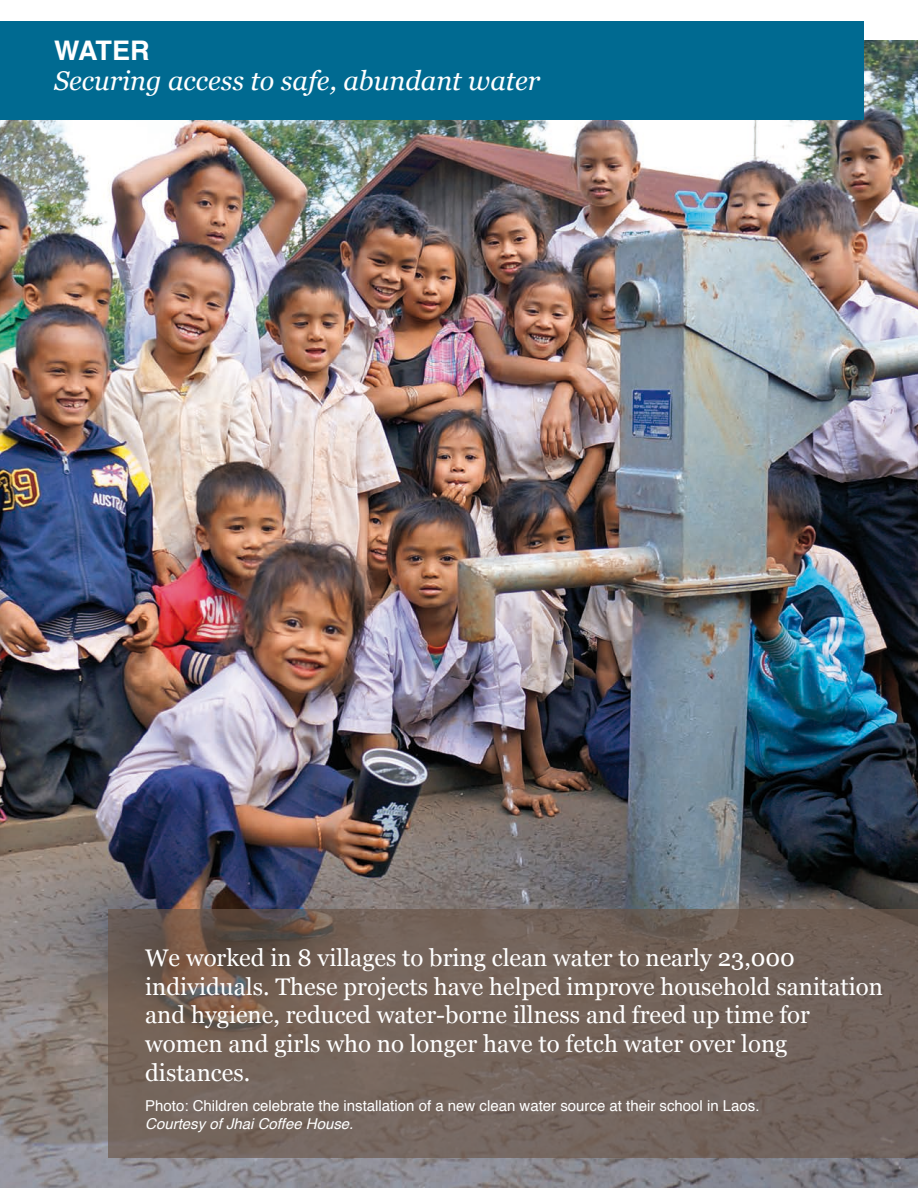
<style>
.page{position:relative;width:918px;height:1188px;background:#fff}
.page>*{position:absolute;margin:0;border:0;box-sizing:border-box;transform-origin:0 0}
.t1{font:italic 27px "Georgia";color:#fff}
.t2{font:700 27px "Helvetica";letter-spacing:-.025em;color:#fff}
.t3{font:24px/28.8px "Georgia";color:#fff}
.t4{font:15px "Helvetica";color:#fff}
.t5{font:italic 15px "Helvetica";color:#fff}
</style>
<div class="page">
<img style="left:0;top:40px;width:918px;height:1148px">
<svg style="left:108px;top:909px;width:810px;height:249px;background:#716259"></svg>
<div style="left:0;top:22px;width:864px;height:98px;background:#006a91"></div>
<p class="t2" style="left:54px;top:39px;width:97px">WATER</p>
<p class="t1" style="left:54px;top:65px;width:488px">Securing access to safe, abundant water</p>
<p class="t3" style="left:145px;top:943px;width:739px">We worked in 8 villages to bring clean water to nearly 23,000 individuals. These projects have helped improve household sanitation and hygiene, reduced water-borne illness and freed up time for women and girls who no longer have to fetch water over long distances.</p>
<p class="t4" style="left:145px;top:1100px;width:616px">Photo: Children celebrate the installation of a new clean water source at their school in Laos.</p>
<p class="t5" style="left:145px;top:1118px;width:210px">Courtesy of Jhai Coffee House.</p>
</div>
